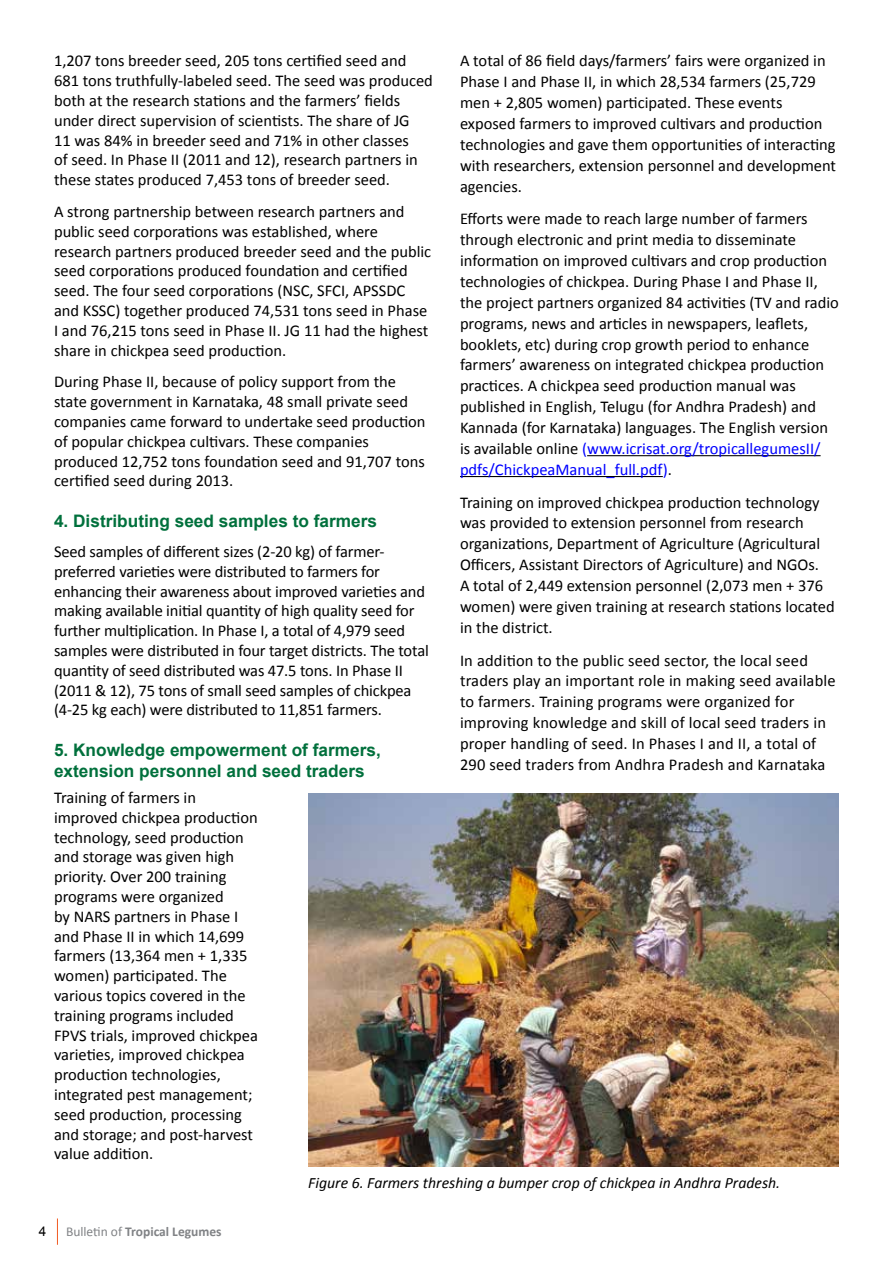
<style>
.page{position:relative;width:893px;height:1263px;background:#fff}
.page>*{position:absolute;margin:0;border:0;box-sizing:border-box;transform-origin:0 0}
.t1{font:700 17.25px/20.7px "Arial";color:#00703c}
.t2{font:16.5px/19.8px "Calibri";color:#000}
.t3{font:italic 15.75px "Calibri";color:#000}
.t4{font:700 13.5px "Calibri";color:#808285}
.t5{font:13.5px "Arial";color:#000}
.s1{color:#00f}
.s2{font-weight:400}
</style>
<div class="page">
<svg style="left:57px;top:1218px;width:1px;height:27px"></svg>
<hr style="left:587px;top:455px;width:234px;height:1px;background:#000">
<hr style="left:460px;top:476px;width:203px;height:1px;background:#000">
<img style="left:308px;top:794px;width:531px;height:372px">
<p class="t2" style="left:54px;top:51px;width:380px">1,207 tons breeder seed, 205 tons certified seed and 681 tons truthfully-labeled seed. The seed was produced both at the research stations and the farmers’ fields under direct supervision of scientists. The share of JG<br>11 was 84% in breeder seed and 71% in other classes<br>of seed. In Phase II (2011 and 12), research partners in these states produced 7,453 tons of breeder seed.</p>
<p class="t2" style="left:54px;top:202px;width:379px">A strong partnership between research partners and public seed corporations was established, where research partners produced breeder seed and the public seed corporations produced foundation and certified seed. The four seed corporations (NSC, SFCI, APSSDC and KSSC) together produced 74,531 tons seed in Phase I and 76,215 tons seed in Phase II. JG 11 had the highest share in chickpea seed production.</p>
<p class="t2" style="left:54px;top:372px;width:373px">During Phase II, because of policy support from the state government in Karnataka, 48 small private seed companies came forward to undertake seed production of popular chickpea cultivars. These companies produced 12,752 tons foundation seed and 91,707 tons certified seed during 2013.</p>
<p class="t1" style="left:54px;top:511px;width:325px">4. Distributing seed samples to farmers</p>
<p class="t2" style="left:54px;top:542px;width:376px">Seed samples of different sizes (2-20 kg) of farmer&shy;preferred varieties were distributed to farmers for enhancing their awareness about improved varieties and making available initial quantity of high quality seed for further multiplication. In Phase I, a total of 4,979 seed samples were distributed in four target districts. The total quantity of seed distributed was 47.5 tons. In Phase II (2011 &amp; 12), 75 tons of small seed samples of chickpea (4-25 kg each) were distributed to 11,851 farmers.</p>
<p class="t1" style="left:54px;top:740px;width:328px">5. Knowledge empowerment of farmers, extension personnel and seed traders</p>
<p class="t2" style="left:54px;top:788px;width:205px">Training of farmers in improved chickpea production technology, seed production and storage was given high priority. Over 200 training programs were organized<br>by NARS partners in Phase I and Phase II in which 14,699 farmers (13,364 men + 1,335 women) participated. The various topics covered in the training programs included<br>FPVS trials, improved chickpea varieties, improved chickpea production technologies, integrated pest management; seed production, processing and storage; and post-harvest value addition.</p>
<p class="t2" style="left:460px;top:51px;width:378px;line-height:20.9px">A total of 86 field days/farmers’ fairs were organized in Phase I and Phase II, in which 28,534 farmers (25,729 men + 2,805 women) participated. These events exposed farmers to improved cultivars and production technologies and gave them opportunities of interacting with researchers, extension personnel and development agencies.</p>
<p class="t2" style="left:460px;top:209px;width:380px;line-height:20.9px">Efforts were made to reach large number of farmers through electronic and print media to disseminate information on improved cultivars and crop production technologies of chickpea. During Phase I and Phase II, the project partners organized 84 activities (TV and radio programs, news and articles in newspapers, leaflets, booklets, etc) during crop growth period to enhance farmers’ awareness on integrated chickpea production practices. A chickpea seed production manual was published in English, Telugu (for Andhra Pradesh) and Kannada (for Karnataka) languages. The English version is available online <span class="s1">(www.icrisat.org/tropicallegumesII/ pdfs/ChickpeaManual_full.pdf)</span>.</p>
<p class="t2" style="left:460px;top:492px;width:376px;line-height:20.9px">Training on improved chickpea production technology was provided to extension personnel from research organizations, Department of Agriculture (Agricultural Officers, Assistant Directors of Agriculture) and NGOs.<br>A total of 2,449 extension personnel (2,073 men + 376 women) were given training at research stations located in the district.</p>
<p class="t2" style="left:460px;top:650px;width:377px;line-height:20.9px">In addition to the public seed sector, the local seed traders play an important role in making seed available to farmers. Training programs were organized for improving knowledge and skill of local seed traders in proper handling of seed. In Phases I and II, a total of 290 seed traders from Andhra Pradesh and Karnataka</p>
<p class="t5" style="left:39px;top:1223px;width:9px">4</p>
<p class="t4" style="left:66px;top:1222px;width:157px"><span class="s2">Bulletin of</span> Tropical Legumes</p>
<p class="t3" style="left:308px;top:1171px;width:473px">Figure 6. Farmers threshing a bumper crop of chickpea in Andhra Pradesh.</p>
</div>
